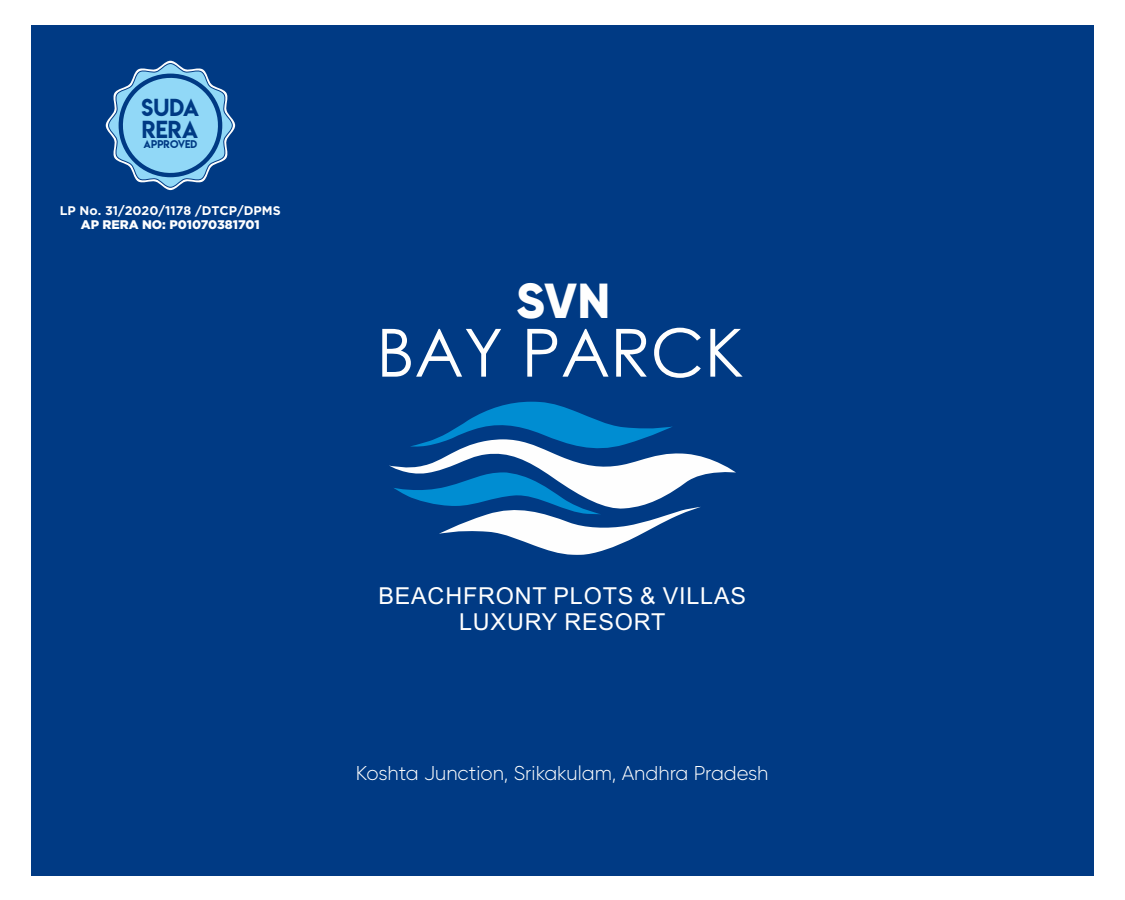
<style>
.page{position:relative;width:1125px;height:900px;background:#fff}
.page>*{position:absolute;margin:0;border:0;box-sizing:border-box;transform-origin:0 0}
.t1{font:66.5px "Century Gothic";color:#fefefe}
.t2{font:800 49.12px "Gilroy";color:#fefefe}
.t3{font:23.38px/26.1px "Arial";letter-spacing:.035em;color:#fefefe;text-align:center}
.t4{font:21.88px/22.1px "Lemon Milk";color:#003a84}
.t5{font:300 20px "Gilroy";color:#fefefe}
.t6{font:700 12.5px "Gotham";color:#fefefe}
.t7{font:900 12.5px "Gotham";color:#fefefe}
.t8{font:10px "Lemon Milk";color:#003a84}
</style>
<div class="page">
<div style="left:31px;top:25px;width:1063px;height:850px;background:#003a84"></div>
<svg style="left:389px;top:402px;width:347px;height:153px"></svg>
<svg style="left:106px;top:61px;width:129px;height:129px"></svg>
<p class="t4" style="left:142px;top:96px;width:59px">SUDA<br>RERA</p>
<p class="t8" style="left:144px;top:137px;width:55px">APPROVED</p>
<p class="t6" style="left:60px;top:206px;width:223px">LP No. 31/2020/1178 /DTCP/DPMS</p>
<p class="t7" style="left:81px;top:220px;width:180px">AP RERA NO: P01070381701</p>
<h2 class="t2" style="left:516px;top:278px;width:96px">SVN</h2>
<h1 class="t1" style="left:376px;top:327px;width:369px">BAY PARCK</h1>
<p class="t3" style="left:378px;top:585px;width:369px">BEACHFRONT PLOTS &amp; VILLAS<br>LUXURY RESORT</p>
<p class="t5" style="left:356px;top:764px;width:414px">Koshta Junction, Srikakulam, Andhra Pradesh</p>
</div>
